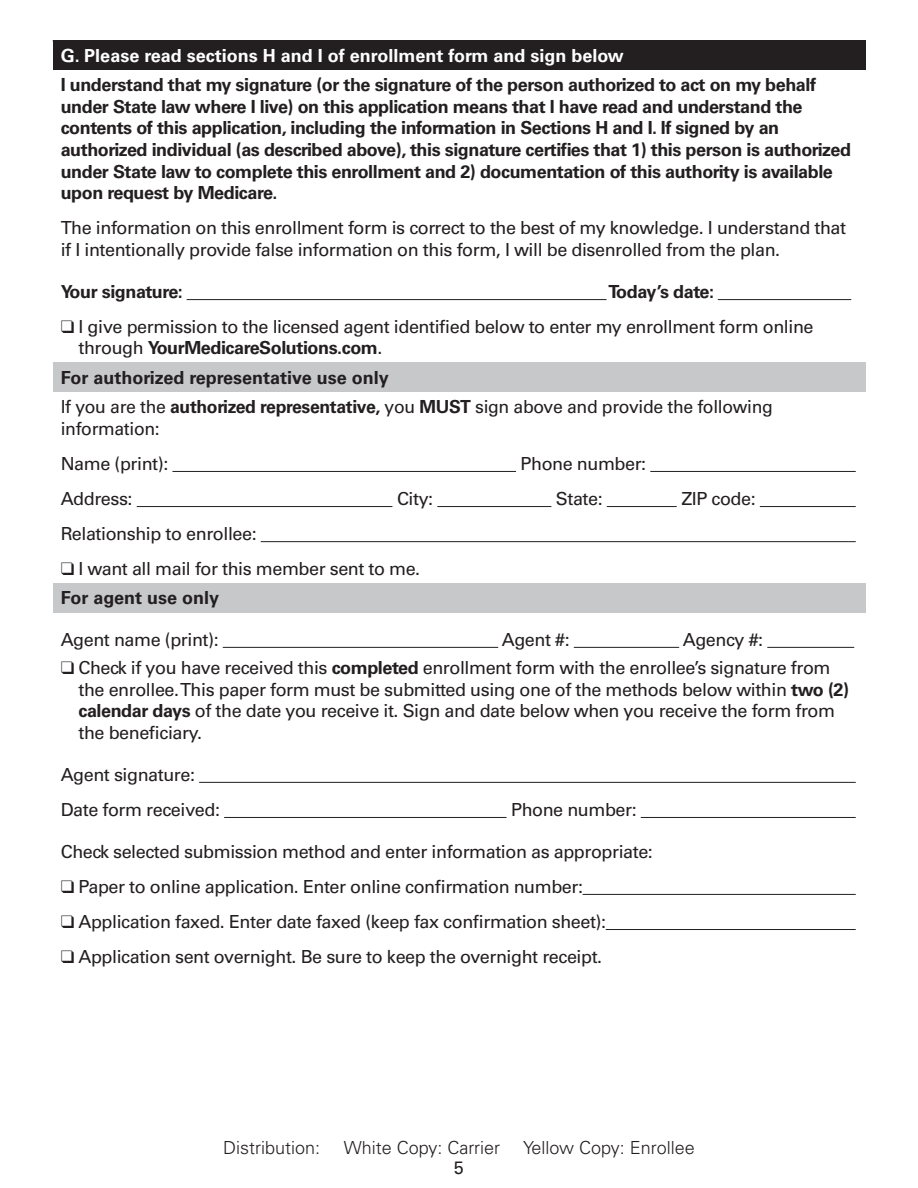
<style>
.page{position:relative;width:918px;height:1188px;background:#fff}
.page>*{position:absolute;margin:0;border:0;box-sizing:border-box;transform-origin:0 0}
.t1{font:18px/21.6px "Univers LT Std";letter-spacing:-.025em;color:#231f20}
.t2{font:700 18px/21.6px "Univers LT Std";letter-spacing:-.025em;color:#231f20}
.t3{font:700 18px "Univers LT Std";color:#fff}
.t4{font:300 18px "Univers LT Std";color:#231f20}
.t5{font:700 18px "Univers LT Std";color:#231f20}
.s1{font-weight:700}
</style>
<div class="page">
<hr style="left:606px;top:929px;width:250px;height:1px;background:#231f20">
<hr style="left:583px;top:894px;width:273px;height:1px;background:#231f20">
<hr style="left:641px;top:817px;width:215px;height:1px;background:#231f20">
<hr style="left:224px;top:817px;width:283px;height:1px;background:#231f20">
<hr style="left:199px;top:782px;width:657px;height:1px;background:#231f20">
<hr style="left:767px;top:647px;width:87px;height:1px;background:#231f20">
<hr style="left:574px;top:647px;width:105px;height:1px;background:#231f20">
<hr style="left:223px;top:647px;width:275px;height:1px;background:#231f20">
<hr style="left:261px;top:541px;width:595px;height:1px;background:#231f20">
<hr style="left:760px;top:506px;width:96px;height:1px;background:#231f20">
<hr style="left:607px;top:506px;width:70px;height:1px;background:#231f20">
<hr style="left:437px;top:506px;width:114px;height:1px;background:#231f20">
<hr style="left:137px;top:506px;width:255px;height:1px;background:#231f20">
<hr style="left:650px;top:471px;width:206px;height:1px;background:#231f20">
<hr style="left:172px;top:471px;width:344px;height:1px;background:#231f20">
<hr style="left:718px;top:299px;width:133px;height:1px;background:#231f20">
<hr style="left:187px;top:299px;width:420px;height:1px;background:#231f20">
<div style="left:53px;top:583px;width:812px;height:29px;background:#c7c8ca"></div>
<div style="left:53px;top:363px;width:812px;height:29px;background:#c7c8ca"></div>
<div style="left:53px;top:41px;width:812px;height:29px;background:#231f20"></div>
<hr style="left:53px;top:40px;width:219px;height:1px;background:#231f20">
<hr style="left:272px;top:40px;width:73px;height:1px;background:#231f20">
<hr style="left:345px;top:40px;width:121px;height:1px;background:#231f20">
<hr style="left:466px;top:40px;width:33px;height:1px;background:#231f20">
<svg style="left:499px;top:40px;width:12px;height:1px"></svg>
<hr style="left:511px;top:40px;width:120px;height:1px;background:#231f20">
<hr style="left:631px;top:40px;width:234px;height:1px;background:#231f20">
<p class="t3" style="left:61px;top:45px;width:565px">G. Please read sections H and I of enrollment form and sign below</p>
<p class="t2" style="left:61px;top:74px;width:792px">I understand that my signature (or the signature of the person authorized to act on my behalf under State law where I live) on this application means that I have read and understand the contents of this application, including the information in Sections H and I. If signed by an authorized individual (as described above), this signature certifes that 1) this person is authorized under State law to complete this enrollment and 2) documentation of this authority is available upon request by Medicare.</p>
<p class="t1" style="left:61px;top:217px;width:787px">The information on this enrollment form is correct to the best of my knowledge. I understand that if I intentionally provide false information on this form, I will be disenrolled from the plan.</p>
<p class="t2" style="left:61px;top:281px;width:124px">Your signature:</p>
<p class="t2" style="left:608px;top:281px;width:107px">Today’s date:</p>
<p class="t1" style="left:79px;top:316px;width:737px;text-indent:-18px">❑ I give permission to the licensed agent identifed below to enter my enrollment form online through <span class="s1">YourMedicareSolutions.com</span>.</p>
<p class="t5" style="left:61px;top:367px;width:330px">For authorized representative use only</p>
<p class="t1" style="left:61px;top:396px;width:714px">If you are the <span class="s1">authorized representative,</span> you <span class="s1">MUST</span> sign above and provide the following</p>
<p class="t1" style="left:61px;top:417px;width:101px">information:</p>
<p class="t1" style="left:61px;top:453px;width:109px">Name (print):</p>
<p class="t1" style="left:521px;top:453px;width:127px">Phone number:</p>
<p class="t1" style="left:61px;top:488px;width:73px">Address:</p>
<p class="t1" style="left:397px;top:488px;width:38px">City:</p>
<p class="t1" style="left:556px;top:488px;width:48px">State:</p>
<p class="t1" style="left:681px;top:488px;width:76px">ZIP code:</p>
<p class="t1" style="left:61px;top:523px;width:197px">Relationship to enrollee:</p>
<p class="t1" style="left:61px;top:558px;width:361px">❑ I want all mail for this member sent to me.</p>
<h2 class="t5" style="left:61px;top:587px;width:160px">For agent use only</h2>
<p class="t1" style="left:61px;top:628px;width:159px">Agent name (print):</p>
<p class="t1" style="left:502px;top:628px;width:69px">Agent #:</p>
<p class="t1" style="left:683px;top:628px;width:82px">Agency #:</p>
<p class="t1" style="left:79px;top:657px;width:772px;text-indent:-18px">❑ Check if you have received this <span class="s1">completed</span> enrollment form with the enrollee’s signature from the enrollee. This paper form must be submitted using one of the methods below within <span class="s1">two (2) calendar days</span> of the date you receive it. Sign and date below when you receive the form from the benefciary.</p>
<p class="t1" style="left:61px;top:763px;width:136px">Agent signature:</p>
<p class="t1" style="left:61px;top:799px;width:161px">Date form received:</p>
<p class="t1" style="left:511px;top:799px;width:127px">Phone number:</p>
<p class="t1" style="left:61px;top:840px;width:594px">Check selected submission method and enter information as appropriate:</p>
<p class="t1" style="left:61px;top:876px;width:524px">❑ Paper to online application. Enter online confrmation number:</p>
<p class="t1" style="left:61px;top:911px;width:547px">❑ Application faxed. Enter date faxed (keep fax confrmation sheet):</p>
<p class="t1" style="left:61px;top:946px;width:543px">❑ Application sent overnight. Be sure to keep the overnight receipt.</p>
<p class="t4" style="left:223px;top:1137px;width:99px">Distribution:</p>
<p class="t4" style="left:344px;top:1137px;width:158px">White Copy: Carrier</p>
<p class="t4" style="left:523px;top:1137px;width:173px">Yellow Copy: Enrollee</p>
<p class="t1" style="left:454px;top:1157px;width:12px">5</p>
</div>
